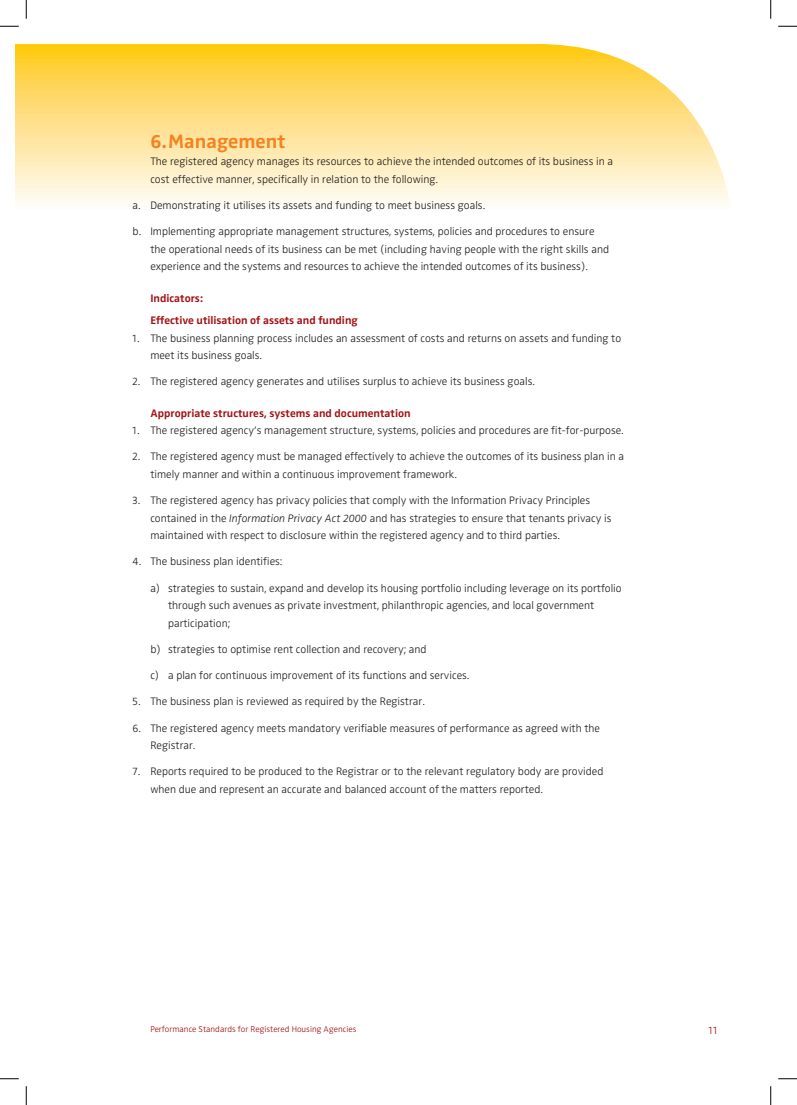
<style>
.page{position:relative;width:797px;height:1105px;background:#fff}
.page>*{position:absolute;margin:0;border:0;box-sizing:border-box;transform-origin:0 0}
.t1{font:20px "Zwo Bold LF";color:#f58220}
.t2{font:11.25px/17.5px "Zwo Light LF";color:#231f20}
.t3{font:11.25px/22.5px "Zwo Bold LF";color:#a21217}
.t4{font:11.25px "Zwo Light LF";color:#a21217}
.t5{font:300 8.75px "Zwo";color:#a21217}
.s1{font-style:italic}
</style>
<div class="page">
<svg style="left:16px;top:44px;width:714px;height:159px;background:#fee391"></svg>
<svg style="left:0;top:25px;width:19px;height:2px"></svg>
<svg style="left:778px;top:25px;width:19px;height:2px"></svg>
<svg style="left:0;top:1078px;width:19px;height:1px"></svg>
<svg style="left:778px;top:1078px;width:19px;height:1px"></svg>
<svg style="left:25px;top:0;width:2px;height:19px"></svg>
<svg style="left:25px;top:1086px;width:2px;height:19px"></svg>
<svg style="left:770px;top:0;width:1px;height:19px"></svg>
<svg style="left:770px;top:1086px;width:1px;height:19px"></svg>
<h1 class="t1" style="left:150px;top:129px;width:136px">6.Management</h1>
<p class="t2" style="left:150px;top:153px;width:464px">The registered agency manages its resources to achieve the intended outcomes of its business in a cost effective manner, specifically in relation to the following.</p>
<p class="t2" style="left:133px;top:196px;width:354px">a. Demonstrating it utilises its assets and funding to meet business goals.</p>
<p class="t2" style="left:150px;top:223px;width:460px;text-indent:-18px">b. Implementing appropriate management structures, systems, policies and procedures to ensure the operational needs of its business can be met (including having people with the right skills and experience and the systems and resources to achieve the intended outcomes of its business).</p>
<p class="t3" style="left:150px;top:286px;width:209px">Indicators:<br>Effective utilisation of assets and funding</p>
<p class="t2" style="left:150px;top:329px;width:472px;text-indent:-18px">1. The business planning process includes an assessment of costs and returns on assets and funding to meet its business goals.</p>
<p class="t2" style="left:133px;top:373px;width:404px">2. The registered agency generates and utilises surplus to achieve its business goals.</p>
<p class="t3" style="left:150px;top:401px;width:262px">Appropriate structures, systems and documentation</p>
<p class="t2" style="left:133px;top:421px;width:492px">1. The registered agency’s management structure, systems, policies and procedures are fit-for-purpose.</p>
<p class="t2" style="left:150px;top:448px;width:475px;text-indent:-18px">2. The registered agency must be managed effectively to achieve the outcomes of its business plan in a timely manner and within a continuous improvement framework.</p>
<p class="t2" style="left:150px;top:491px;width:463px;text-indent:-18px">3. The registered agency has privacy policies that comply with the Information Privacy Principles contained in the <span class="s1">Information Privacy Act 2000</span> and has strategies to ensure that tenants privacy is maintained with respect to disclosure within the registered agency and to third parties.</p>
<p class="t2" style="left:133px;top:553px;width:151px">4. The business plan identifies:</p>
<p class="t2" style="left:168px;top:579px;width:455px;text-indent:-18px">a) strategies to sustain, expand and develop its housing portfolio including leverage on its portfolio through such avenues as private investment, philanthropic agencies, and local government participation;</p>
<p class="t2" style="left:150px;top:640px;width:278px">b) strategies to optimise rent collection and recovery; and</p>
<p class="t2" style="left:150px;top:666px;width:320px">c) a plan for continuous improvement of its functions and services.</p>
<p class="t2" style="left:133px;top:693px;width:294px">5. The business plan is reviewed as required by the Registrar.</p>
<p class="t2" style="left:150px;top:719px;width:451px;text-indent:-18px">6. The registered agency meets mandatory verifiable measures of performance as agreed with the<br>Registrar.</p>
<p class="t2" style="left:150px;top:763px;width:454px;text-indent:-18px">7. Reports required to be produced to the Registrar or to the relevant regulatory body are provided when due and represent an accurate and balanced account of the matters reported.</p>
<p class="t5" style="left:150px;top:1024px;width:208px">Performance Standards for Registered Housing Agencies</p>
<p class="t4" style="left:708px;top:1024px;width:10px">11</p>
</div>
